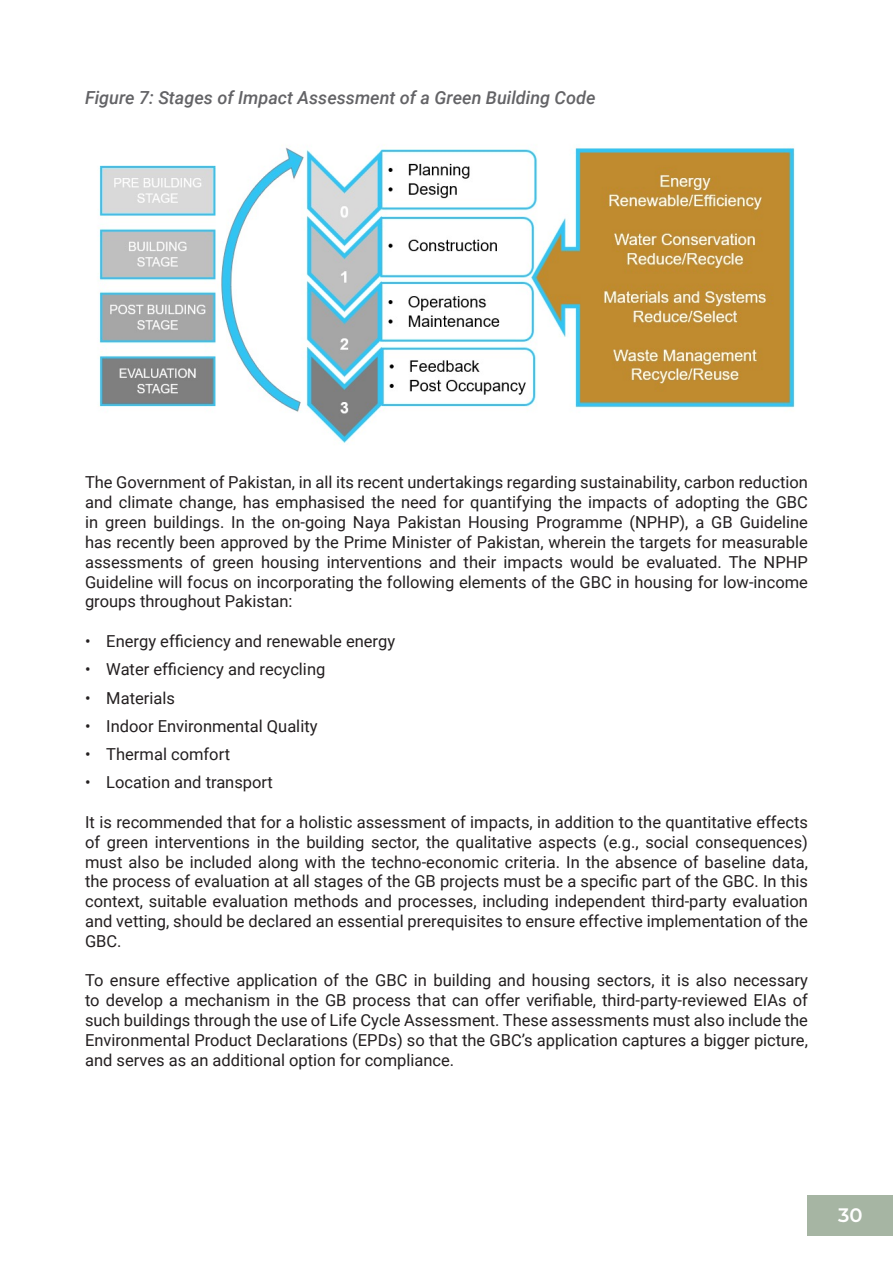
<style>
.page{position:relative;width:893px;height:1263px;background:#fff}
.page>*{position:absolute;margin:0;border:0;box-sizing:border-box;transform-origin:0 0}
.t1{font:600 19.5px "Montserrat";color:#fff}
.figtitle{font:italic 500 18px "Roboto";color:#636366}
.body{font:16.5px/19.8px "Roboto";color:#231f20;text-align:justify}
</style>
<div class="page">
<div style="left:808px;top:1195px;width:85px;height:40px;background:#a6b5a3"></div>
<img style="left:99px;top:146px;width:696px;height:297px">
<p class="figtitle" style="left:85px;top:85px;width:512px">Figure 7: Stages of Impact Assessment of a Green Building Code</p>
<p class="body" style="left:85px;top:472px;width:724px">The Government of Pakistan, in all its recent undertakings regarding sustainability, carbon reduction and climate change, has emphasised the need for quantifying the impacts of adopting the GBC in green buildings. In the on-going Naya Pakistan Housing Programme (NPHP), a GB Guideline has recently been approved by the Prime Minister of Pakistan, wherein the targets for measurable assessments of green housing interventions and their impacts would be evaluated. The NPHP Guideline will focus on incorporating the following elements of the GBC in housing for low-income groups throughout Pakistan:</p>
<p class="body" style="left:85px;top:630px;width:312px">• Energy efficiency and renewable energy</p>
<p class="body" style="left:85px;top:659px;width:242px">• Water efficiency and recycling</p>
<p class="body" style="left:85px;top:687px;width:91px">• Materials</p>
<p class="body" style="left:85px;top:715px;width:234px">• Indoor Environmental Quality</p>
<p class="body" style="left:85px;top:744px;width:147px">• Thermal comfort</p>
<p class="body" style="left:85px;top:772px;width:189px">• Location and transport</p>
<p class="body" style="left:85px;top:812px;width:724px">It is recommended that for a holistic assessment of impacts, in addition to the quantitative effects of green interventions in the building sector, the qualitative aspects (e.g., social consequences) must also be included along with the techno-economic criteria. In the absence of baseline data, the process of evaluation at all stages of the GB projects must be a specific part of the GBC. In this context, suitable evaluation methods and processes, including independent third-party evaluation and vetting, should be declared an essential prerequisites to ensure effective implementation of the GBC.</p>
<p class="body" style="left:85px;top:970px;width:724px">To ensure effective application of the GBC in building and housing sectors, it is also necessary to develop a mechanism in the GB process that can offer verifiable, third-party-reviewed EIAs of such buildings through the use of Life Cycle Assessment. These assessments must also include the Environmental Product Declarations (EPDs) so that the GBC’s application captures a bigger picture, and serves as an additional option for compliance.</p>
<p class="t1" style="left:838px;top:1201px;width:26px">30</p>
</div>
